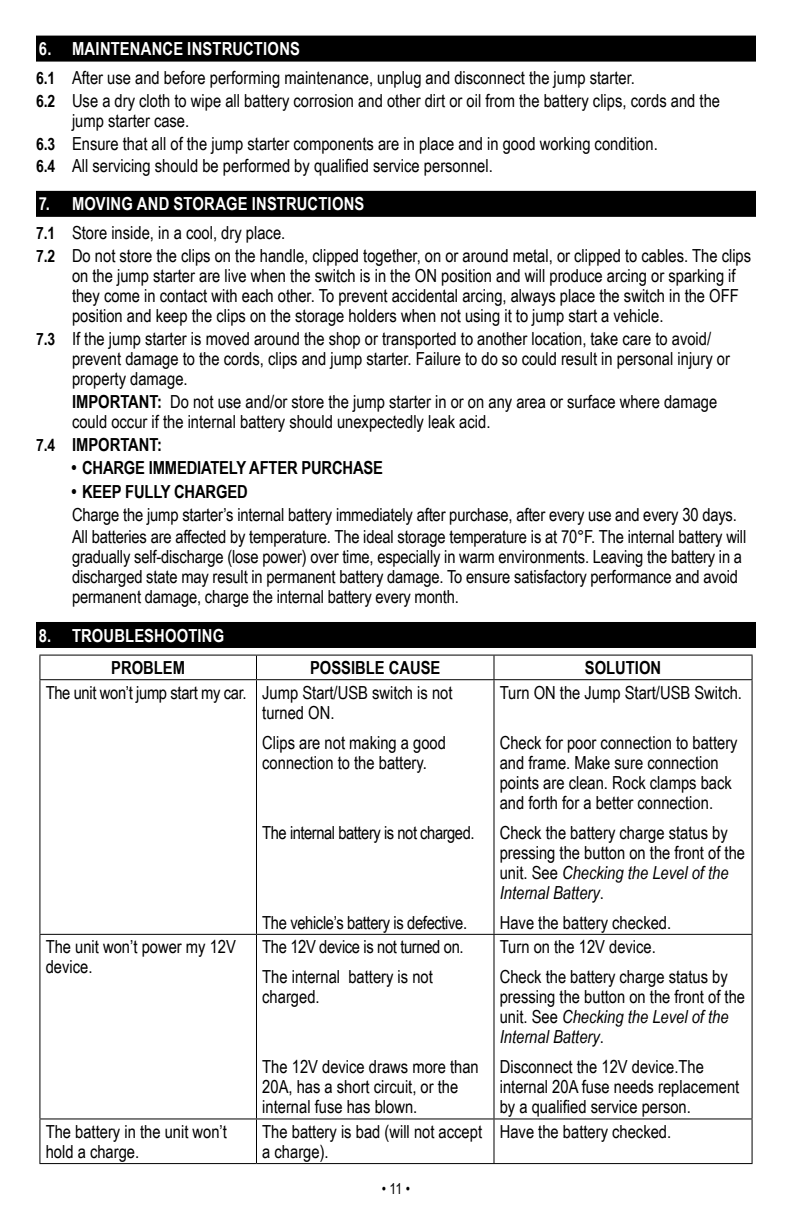
<style>
.page{position:relative;width:792px;height:1224px;background:#fff}
.page>*{position:absolute;margin:0;border:0;box-sizing:border-box;transform-origin:0 0}
.t1{font:18px/20px "Arial Narrow";color:#000}
.t2{font:700 18px "Arial Narrow";letter-spacing:-.01em;color:#000}
.t3{font:700 18px/28.6px "Arial Narrow";letter-spacing:.01em;color:#fff}
.t4{font:18px "Arial Narrow";letter-spacing:-.025em;color:#000}
.t5{font:18px "Arial Narrow";letter-spacing:-.02em;color:#000}
.t6{font:15px "Arial Narrow";color:#000}
.s1{font-weight:700;color:#fff}
.s2{font-weight:700;font-size:17px}
.s3{font-size:17px;color:#000}
.s4{font-weight:400;color:#000}
.s5{font-weight:700}
.s6{font-size:17px}
.s7{font-style:italic}
</style>
<div class="page">
<div style="left:36px;top:36px;width:720px;height:26px;background:#000"></div>
<div style="left:36px;top:191px;width:720px;height:26px;background:#000"></div>
<div style="left:36px;top:622px;width:720px;height:26px;background:#000"></div>
<hr style="left:39px;top:655px;width:217px;height:1px;background:#000">
<svg style="left:39px;top:656px;width:1px;height:23px"></svg>
<hr style="left:256px;top:655px;width:238px;height:1px;background:#000">
<svg style="left:256px;top:656px;width:1px;height:23px"></svg>
<hr style="left:494px;top:655px;width:259px;height:1px;background:#000">
<svg style="left:493px;top:656px;width:1px;height:23px"></svg>
<svg style="left:752px;top:656px;width:1px;height:23px"></svg>
<hr style="left:39px;top:679px;width:217px;height:1px;background:#000">
<hr style="left:39px;top:680px;width:1px;height:254px;background:#000">
<hr style="left:256px;top:679px;width:238px;height:1px;background:#000">
<hr style="left:256px;top:680px;width:1px;height:254px;background:#000">
<hr style="left:494px;top:679px;width:259px;height:1px;background:#000">
<hr style="left:493px;top:680px;width:1px;height:254px;background:#000">
<hr style="left:752px;top:680px;width:1px;height:254px;background:#000">
<hr style="left:39px;top:934px;width:217px;height:1px;background:#000">
<hr style="left:39px;top:935px;width:1px;height:183px;background:#000">
<hr style="left:256px;top:934px;width:238px;height:1px;background:#000">
<hr style="left:256px;top:935px;width:1px;height:183px;background:#000">
<hr style="left:494px;top:934px;width:259px;height:1px;background:#000">
<hr style="left:493px;top:935px;width:1px;height:183px;background:#000">
<hr style="left:752px;top:935px;width:1px;height:183px;background:#000">
<hr style="left:39px;top:1118px;width:217px;height:1px;background:#000">
<hr style="left:39px;top:1119px;width:1px;height:44px;background:#000">
<hr style="left:256px;top:1118px;width:238px;height:1px;background:#000">
<hr style="left:256px;top:1119px;width:1px;height:44px;background:#000">
<hr style="left:494px;top:1118px;width:259px;height:1px;background:#000">
<hr style="left:493px;top:1119px;width:1px;height:44px;background:#000">
<hr style="left:752px;top:1119px;width:1px;height:44px;background:#000">
<hr style="left:39px;top:1163px;width:217px;height:1px;background:#000">
<hr style="left:256px;top:1163px;width:238px;height:1px;background:#000">
<hr style="left:494px;top:1163px;width:259px;height:1px;background:#000">
<p class="t1" style="left:36px;top:34px;width:600px;line-height:28.6px"><span class="s1">6. MAINTENANCE INSTRUCTIONS<br></span><span class="s2">6.1</span> After use and before performing maintenance, unplug and disconnect the jump starter.</p>
<p class="t1" style="left:72px;top:90px;width:650px;text-indent:-36px"><span class="s2">6.2</span> Use a dry cloth to wipe all battery corrosion and other dirt or oil from the battery clips, cords and the jump starter case.</p>
<p class="t1" style="left:36px;top:131px;width:623px;line-height:22.8px"><span class="s2">6.3</span> Ensure that all of the jump starter components are in place and in good working condition.<br><span class="s2">6.4</span> All servicing should be performed by qualified service personnel.</p>
<p class="t3" style="left:36px;top:189px;width:330px">7. MOVING AND STORAGE INSTRUCTIONS<br><span class="s3">7.1</span> <span class="s4">Store inside, in a cool, dry place.</span></p>
<p class="t1" style="left:72px;top:245px;width:681px;text-indent:-36px"><span class="s2">7.2</span> Do not store the clips on the handle, clipped together, on or around metal, or clipped to cables. The clips on the jump starter are live when the switch is in the ON position and will produce arcing or sparking if they come in contact with each other. To prevent accidental arcing, always place the switch in the OFF position and keep the clips on the storage holders when not using it to jump start a vehicle.</p>
<p class="t1" style="left:72px;top:328px;width:660px;text-indent:-36px"><span class="s2">7.3</span> If the jump starter is moved around the shop or transported to another location, take care to avoid/ prevent damage to the cords, clips and jump starter. Failure to do so could result in personal injury or property damage.</p>
<p class="t1" style="left:72px;top:391px;width:647px"><span class="s5">IMPORTANT:</span> Do not use and/or store the jump starter in or on any area or surface where damage could occur if the internal battery should unexpectedly leak acid.</p>
<p class="t2" style="left:36px;top:431px;width:127px"><span class="s6">7.4</span> IMPORTANT:</p>
<p class="t2" style="left:72px;top:454px;width:313px">• CHARGE IMMEDIATELY AFTER PURCHASE</p>
<p class="t2" style="left:72px;top:478px;width:178px">• KEEP FULLY CHARGED</p>
<p class="t1" style="left:72px;top:502px;width:676px;line-height:22.8px">Charge the jump starter’s internal battery immediately after purchase, after every use and every 30 days.<br>All batteries are affected by temperature. The ideal storage temperature is at 70°F. The internal battery will</p>
<p class="t1" style="left:72px;top:546px;width:672px">gradually self-discharge (lose power) over time, especially in warm environments. Leaving the battery in a discharged state may result in permanent battery damage. To ensure satisfactory performance and avoid permanent damage, charge the internal battery every month.</p>
<p class="t3" style="left:39px;top:620px;width:187px">8. TROUBLESHOOTING</p>
<p class="t2" style="left:111px;top:654px;width:75px">PROBLEM</p>
<p class="t2" style="left:310px;top:654px;width:132px">POSSIBLE CAUSE</p>
<p class="t2" style="left:585px;top:654px;width:78px">SOLUTION</p>
<p class="t1" style="left:262px;top:682px;width:192px;text-indent:-217px">The unit won’t jump start my car. Jump Start/USB switch is not turned ON.</p>
<p class="t1" style="left:262px;top:732px;width:185px">Clips are not making a good connection to the battery.</p>
<p class="t1" style="left:500px;top:682px;width:244px">Turn ON the Jump Start/USB Switch.</p>
<p class="t1" style="left:500px;top:732px;width:239px">Check for poor connection to battery and frame. Make sure connection points are clean. Rock clamps back and forth for a better connection.</p>
<p class="t1" style="left:500px;top:822px;width:247px">Check the battery charge status by pressing the button on the front of the unit. See <span class="s7">Checking the Level of the<br>Internal Battery</span>.</p>
<p class="t1" style="left:500px;top:912px;width:173px">Have the battery checked.</p>
<p class="t4" style="left:262px;top:819px;width:214px">The internal battery is not charged.</p>
<p class="t5" style="left:262px;top:909px;width:206px">The vehicle’s battery is defective.</p>
<p class="t1" style="left:46px;top:936px;width:192px">The unit won’t power my 12V device.</p>
<p class="t1" style="left:262px;top:931px;width:203px;line-height:30px">The 12V device is not turned on.<br>The internal battery is not</p>
<p class="t1" style="left:262px;top:986px;width:59px">charged.</p>
<p class="t1" style="left:262px;top:1056px;width:218px">The 12V device draws more than<br>20A, has a short circuit, or the internal fuse has blown.</p>
<p class="t1" style="left:500px;top:931px;width:230px;line-height:30px">Turn on the 12V device.<br>Check the battery charge status by</p>
<p class="t1" style="left:500px;top:986px;width:247px">pressing the button on the front of the unit. See <span class="s7">Checking the Level of the<br>Internal Battery</span>.</p>
<p class="t1" style="left:500px;top:1056px;width:241px">Disconnect the 12V device.The internal 20A fuse needs replacement by a qualified service person.</p>
<p class="t1" style="left:46px;top:1121px;width:183px">The battery in the unit won’t hold a charge.</p>
<p class="t1" style="left:262px;top:1121px;width:221px">The battery is bad (will not accept a charge).</p>
<p class="t1" style="left:500px;top:1121px;width:173px">Have the battery checked.</p>
<p class="t6" style="left:382px;top:1178px;width:30px">• 11 •</p>
</div>
